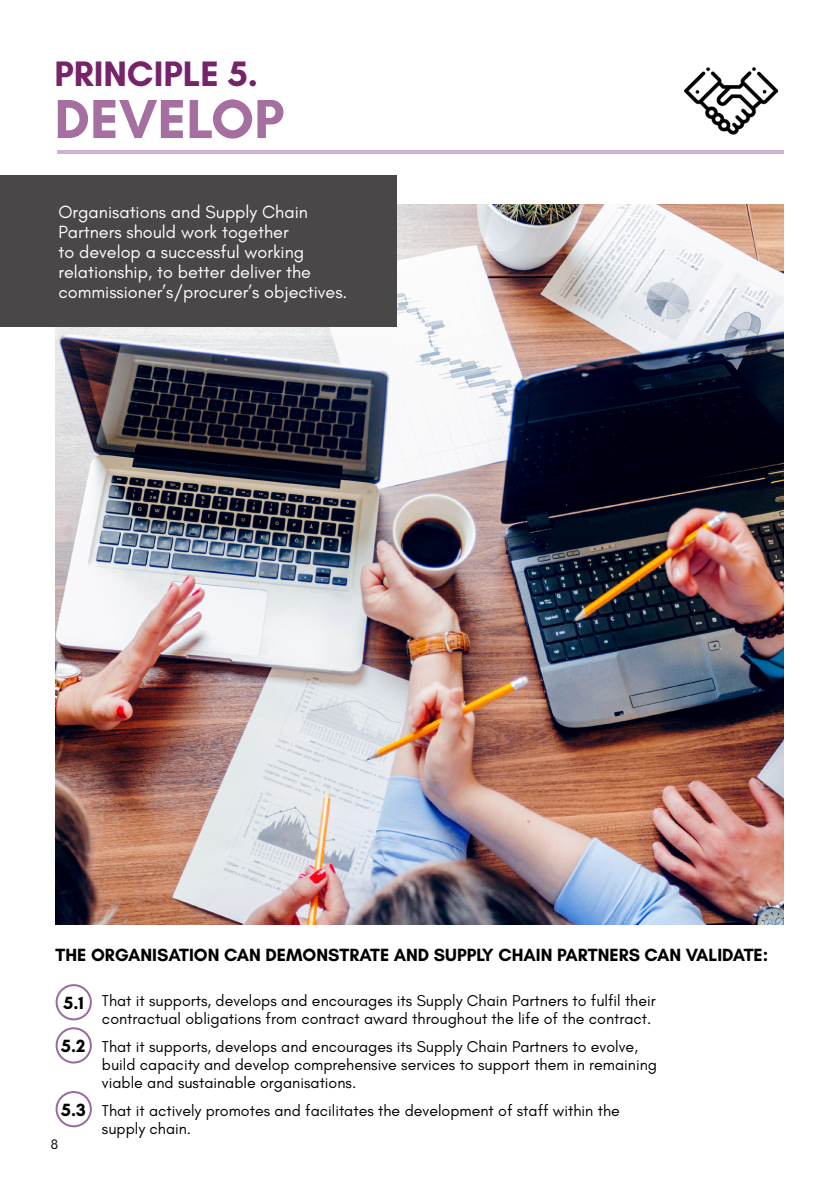
<style>
.page{position:relative;width:840px;height:1191px;background:#fff}
.page>*{position:absolute;margin:0;border:0;box-sizing:border-box;transform-origin:0 0}
.t1{font:700 56px "Glacial Indifference";color:#a56fa0}
.t2{font:700 36px "Glacial Indifference";color:#77236a}
.t3{font:18px/20px "Glacial Indifference";color:#fff}
.t4{font:700 18px "Glacial Indifference";color:#000}
.t5{font:16px/18px "Glacial Indifference";color:#000}
.t6{font:14px "Glacial Indifference";color:#000}
</style>
<div class="page">
<hr style="left:839px;top:608px;width:1px;height:132px;background:#4a4748">
<img style="left:56px;top:205px;width:726px;height:719px">
<div style="left:0;top:176px;width:396px;height:151px;background:#4a4748"></div>
<div style="left:56px;top:984px;width:36px;height:36px;border:2px solid #9a6a9f;border-radius:50%"></div>
<div style="left:56px;top:1027px;width:36px;height:36px;border:2px solid #9a6a9f;border-radius:50%"></div>
<div style="left:56px;top:1091px;width:36px;height:36px;border:2px solid #9a6a9f;border-radius:50%"></div>
<img style="left:684px;top:67px;width:92px;height:68px">
<hr style="left:57px;top:150px;width:725px;height:4px;background:#cdb5cf">
<h2 class="t2" style="left:54px;top:51px;width:205px">PRINCIPLE 5.</h2>
<h1 class="t1" style="left:54px;top:84px;width:231px">DEVELOP</h1>
<p class="t3" style="left:58px;top:202px;width:290px">Organisations and Supply Chain Partners should work together<br>to develop a successful working relationship, to better deliver the commissioner’s/procurer’s objectives.</p>
<p class="t4" style="left:56px;top:944px;width:713px">THE ORGANISATION CAN DEMONSTRATE AND SUPPLY CHAIN PARTNERS CAN VALIDATE:</p>
<p class="t4" style="left:64px;top:991px;width:22px">5.1</p>
<p class="t4" style="left:61px;top:1035px;width:26px">5.2</p>
<p class="t4" style="left:61px;top:1098px;width:26px">5.3</p>
<p class="t6" style="left:51px;top:1137px;width:9px">8</p>
<p class="t5" style="left:102px;top:992px;width:555px">That it supports, develops and encourages its Supply Chain Partners to fulfil their contractual obligations from contract award throughout the life of the contract.</p>
<p class="t5" style="left:102px;top:1038px;width:556px">That it supports, develops and encourages its Supply Chain Partners to evolve, build capacity and develop comprehensive services to support them in remaining viable and sustainable organisations.</p>
<p class="t5" style="left:102px;top:1102px;width:519px">That it actively promotes and facilitates the development of staff within the supply chain.</p>
</div>
